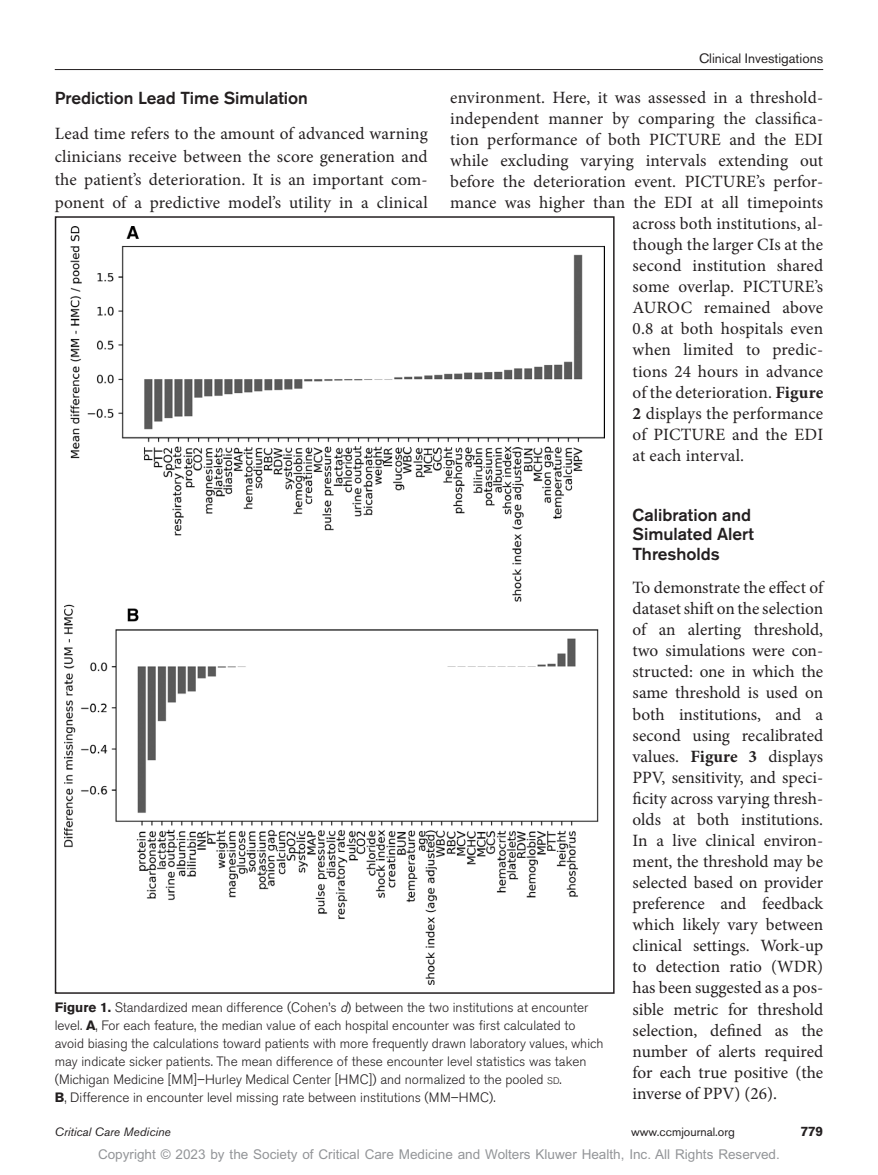
<style>
.page{position:relative;width:878px;height:1175px;background:#fff}
.page>*{position:absolute;margin:0;border:0;box-sizing:border-box;transform-origin:0 0}
.t1{font:17.25px/21px "Minion Pro";letter-spacing:.005em;color:#231f20;text-align:justify}
.t2{font:500 17.25px/19.5px "Akzidenz Grotesk BE";color:#231f20}
.t3{font:300 13.5px/18px "Akzidenz Grotesk BE";color:#231f20}
.t4{font:13.5px "Arial MT Std";color:#939598}
.t5{font:13.5px "Akzidenz Grotesk BE";color:#231f20}
.t6{font:700 13.5px "Akzidenz Grotesk BE";color:#231f20}
.t7{font:italic 12px "Akzidenz Grotesk BE";color:#231f20}
.t8{font:12px "Akzidenz Grotesk BE";color:#231f20}
.s1{font-weight:700}
.s2{font-family:"Akzidenz Grotesk";font-style:italic}
.s3{font-size:9.45px}
</style>
<div class="page">
<hr style="left:55px;top:69px;width:768px;height:1px;background:#231f20">
<img style="left:64px;top:226px;width:540px;height:758px">
<p class="t2" style="left:55px;top:88px;width:255px">Prediction Lead Time Simulation</p>
<p class="t1" style="left:55px;top:122px;width:374px;line-height:23px">Lead time refers to the amount of advanced warning clinicians receive between the score generation and the patient’s deterioration. It is an important com&shy;ponent of a predictive model’s utility in a clinical</p>
<p class="t5" style="left:699px;top:50px;width:126px">Clinical Investigations</p>
<p class="t1" style="left:450px;top:87px;width:374px">environment. Here, it was assessed in a threshold-</p>
<p class="t1" style="left:450px;top:108px;width:374px">independent manner by comparing the classifica-</p>
<p class="t1" style="left:450px;top:129px;width:374px">tion performance of both PICTURE and the EDI</p>
<p class="t1" style="left:450px;top:150px;width:374px">while excluding varying intervals extending out</p>
<p class="t1" style="left:450px;top:171px;width:374px">before the deterioration event. PICTURE’s perfor-</p>
<p class="t1" style="left:450px;top:192px;width:374px">mance was higher than the EDI at all timepoints</p>
<p class="t1" style="left:632px;top:213px;width:192px">across both institutions, al-</p>
<p class="t1" style="left:632px;top:234px;width:192px">though the larger CIs at the</p>
<p class="t1" style="left:632px;top:255px;width:192px">second institution shared</p>
<p class="t1" style="left:632px;top:276px;width:192px">some overlap. PICTURE’s</p>
<p class="t1" style="left:632px;top:297px;width:192px">AUROC remained above</p>
<p class="t1" style="left:632px;top:318px;width:192px">0.8 at both hospitals even</p>
<p class="t1" style="left:632px;top:339px;width:192px">when limited to predic-</p>
<p class="t1" style="left:632px;top:360px;width:192px">tions 24 hours in advance</p>
<p class="t1" style="left:632px;top:381px;width:192px">of the deterioration. <span class="s1">Figure</span></p>
<p class="t1" style="left:632px;top:403px;width:192px"><span class="s1">2</span> displays the performance</p>
<p class="t1" style="left:632px;top:424px;width:192px">of PICTURE and the EDI</p>
<p class="t1" style="left:632px;top:445px;width:113px">at each interval.</p>
<p class="t3" style="left:55px;top:998px;width:550px"><span class="s1">Figure 1.</span> Standardized mean difference (Cohen’s <span class="s2">d</span>) between the two institutions at encounter level. <span class="s1">A</span>, For each feature, the median value of each hospital encounter was first calculated to avoid biasing the calculations toward patients with more frequently drawn laboratory values, which may indicate sicker patients. The mean difference of these encounter level statistics was taken (Michigan Medicine [MM]–Hurley Medical Center [HMC]) and normalized to the pooled <span class="s3">sd</span>.<br><span class="s1">B</span>, Difference in encounter level missing rate between institutions (MM–HMC).</p>
<p class="t2" style="left:632px;top:505px;width:123px">Calibration and<br>Simulated Alert<br>Thresholds</p>
<p class="t1" style="left:632px;top:577px;width:192px">To demonstrate the effect of dataset shift on the selection of an alerting threshold, two simulations were con&shy;structed: one in which the same threshold is used on both institutions, and a second using recalibrated values. <span class="s1">Figure 3</span> displays PPV, sensitivity, and speci&shy;ficity across varying thresh&shy;olds at both institutions.<br>In a live clinical environ&shy;ment, the threshold may be selected based on provider preference and feedback which likely vary between clinical settings. Work-up to detection ratio (WDR) has been suggested as a pos&shy;sible metric for threshold selection, defined as the number of alerts required for each true positive (the inverse of PPV) (26).</p>
<p class="t7" style="left:55px;top:1125px;width:118px">Critical Care Medicine</p>
<p class="t8" style="left:631px;top:1125px;width:105px">www.ccmjournal.org</p>
<p class="t6" style="left:801px;top:1123px;width:24px">779</p>
<p class="t4" style="left:98px;top:1146px;width:683px">Copyright © 2023 by the Society of Critical Care Medicine and Wolters Kluwer Health, Inc. All Rights Reserved.</p>
</div>
